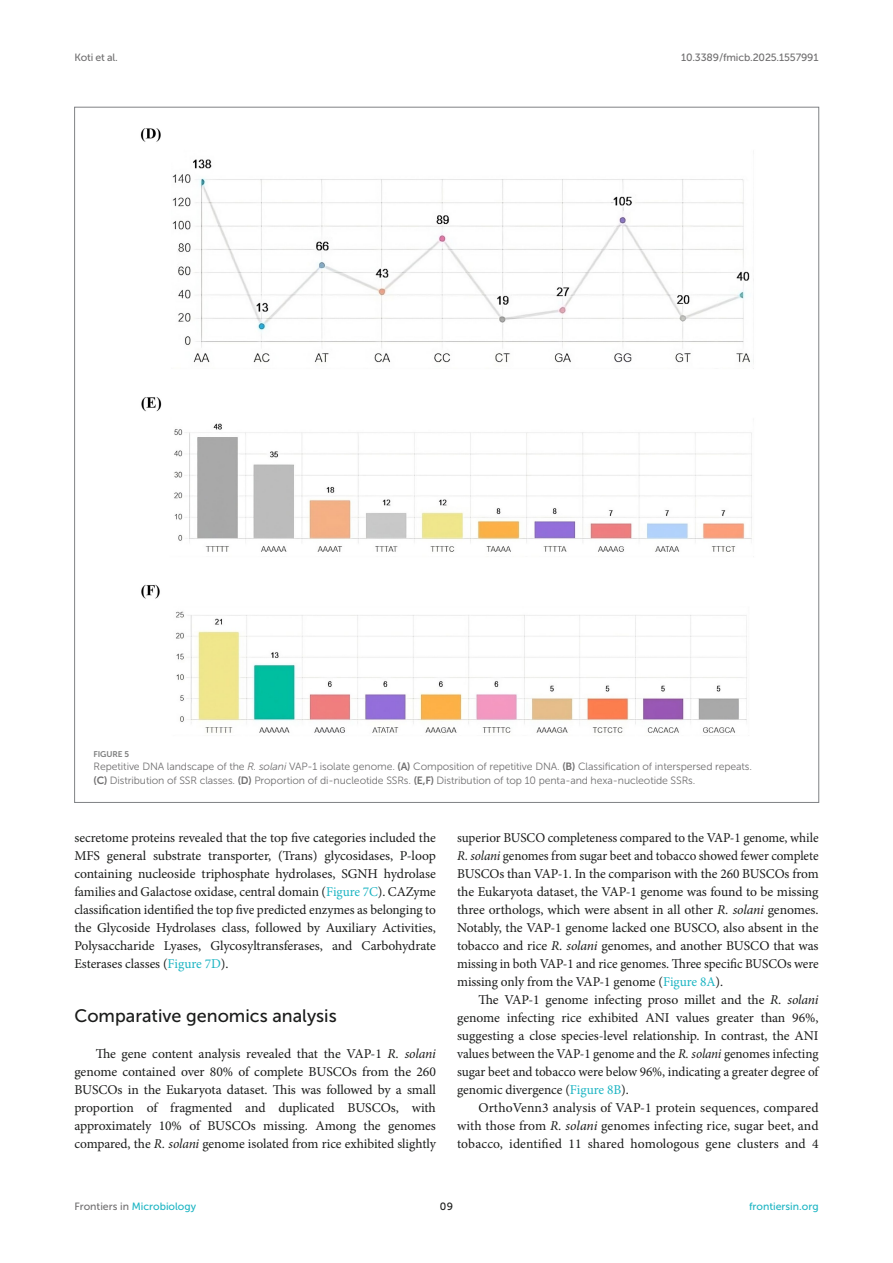
<style>
.page{position:relative;width:893px;height:1263px;background:#fff}
.page>*{position:absolute;margin:0;border:0;box-sizing:border-box;transform-origin:0 0}
.HEAD_2{font:18px "Museo Sans 500";color:#1b1c1b}
.TEXT{font:13.5px/18px "Minion Pro";letter-spacing:-.005em;color:#1b1c1b;text-align:justify}
.FIG_LEG{font:10.5px/13.5px "Museo Sans 300";letter-spacing:-.01em;color:#706f70}
.t1{font:10.5px "Museo Sans 500";color:#1db5c3}
.t2{font:10.5px "Museo Sans 500";letter-spacing:-.015em;color:#706f70}
.t3{font:10.5px "Museo Sans 500";color:#1b1c1b}
.FIG_HD{font:8.25px "Museo Sans 700";letter-spacing:-.01em;color:#7e7f7f}
.s1{font-style:italic}
.s2{font-family:"Museo Sans 700"}
.s3{color:#1db5c3}
.s4{color:#706f70}
</style>
<div class="page">
<img style="left:140px;top:128px;width:614px;height:608px">
<p class="t2" style="left:74px;top:52px;width:45px">Koti et al.</p>
<p class="t2" style="left:681px;top:52px;width:139px">10.3389/fmicb.2025.1557991</p>
<p class="FIG_HD" style="left:94px;top:749px;width:37px">FIGURE 5</p>
<p class="FIG_LEG" style="left:94px;top:760px;width:660px">Repetitive DNA landscape of the <span class="s1">R. solani</span> VAP-1 isolate genome. <span class="s2">(A)</span> Composition of repetitive DNA. <span class="s2">(B)</span> Classification of interspersed repeats. <span class="s2">(C)</span> Distribution of SSR classes. <span class="s2">(D)</span> Proportion of di-nucleotide SSRs. <span class="s2">(E,F)</span> Distribution of top 10 penta-and hexa-nucleotide SSRs.</p>
<p class="TEXT" style="left:74px;top:829px;width:363px">secretome proteins revealed that the top five categories included the MFS general substrate transporter, (Trans) glycosidases, P-loop containing nucleoside triphosphate hydrolases, SGNH hydrolase families and Galactose oxidase, central domain (<span class="s3">Figure 7C</span>). CAZyme classification identified the top five predicted enzymes as belonging to the Glycoside Hydrolases class, followed by Auxiliary Activities, Polysaccharide Lyases, Glycosyltransferases, and Carbohydrate Esterases classes (<span class="s3">Figure 7D</span>).</p>
<p class="HEAD_2" style="left:74px;top:1006px;width:264px">Comparative genomics analysis</p>
<p class="TEXT" style="left:74px;top:1045px;width:363px;text-indent:21px">The gene content analysis revealed that the VAP-1 <span class="s1">R. solani </span>genome contained over 80% of complete BUSCOs from the 260<br>BUSCOs in the Eukaryota dataset. This was followed by a small proportion of fragmented and duplicated BUSCOs, with approximately 10% of BUSCOs missing. Among the genomes compared, the <span class="s1">R. solani</span> genome isolated from rice exhibited slightly</p>
<p class="TEXT" style="left:457px;top:829px;width:363px">superior BUSCO completeness compared to the VAP-1 genome, while <span class="s1">R. solani</span> genomes from sugar beet and tobacco showed fewer complete BUSCOs than VAP-1. In the comparison with the 260 BUSCOs from the Eukaryota dataset, the VAP-1 genome was found to be missing three orthologs, which were absent in all other <span class="s1">R. solani</span> genomes.<br>Notably, the VAP-1 genome lacked one BUSCO, also absent in the tobacco and rice <span class="s1">R. solani</span> genomes, and another BUSCO that was missing in both VAP-1 and rice genomes. Three specific BUSCOs were missing only from the VAP-1 genome (<span class="s3">Figure 8A</span>).</p>
<p class="TEXT" style="left:457px;top:991px;width:363px;text-indent:21px">The VAP-1 genome infecting proso millet and the <span class="s1">R. solani </span>genome infecting rice exhibited ANI values greater than 96%, suggesting a close species-level relationship. In contrast, the ANI values between the VAP-1 genome and the <span class="s1">R. solani</span> genomes infecting sugar beet and tobacco were below 96%, indicating a greater degree of genomic divergence (<span class="s3">Figure 8B</span>).</p>
<p class="TEXT" style="left:457px;top:1099px;width:363px;text-indent:21px">OrthoVenn3 analysis of VAP-1 protein sequences, compared with those from <span class="s1">R. solani</span> genomes infecting rice, sugar beet, and tobacco, identified 11 shared homologous gene clusters and 4</p>
<p class="t1" style="left:74px;top:1200px;width:123px"><span class="s4">Frontiers in</span> Microbiology</p>
<p class="t3" style="left:440px;top:1200px;width:15px">09</p>
<p class="t1" style="left:749px;top:1200px;width:71px">frontiersin.org</p>
</div>
